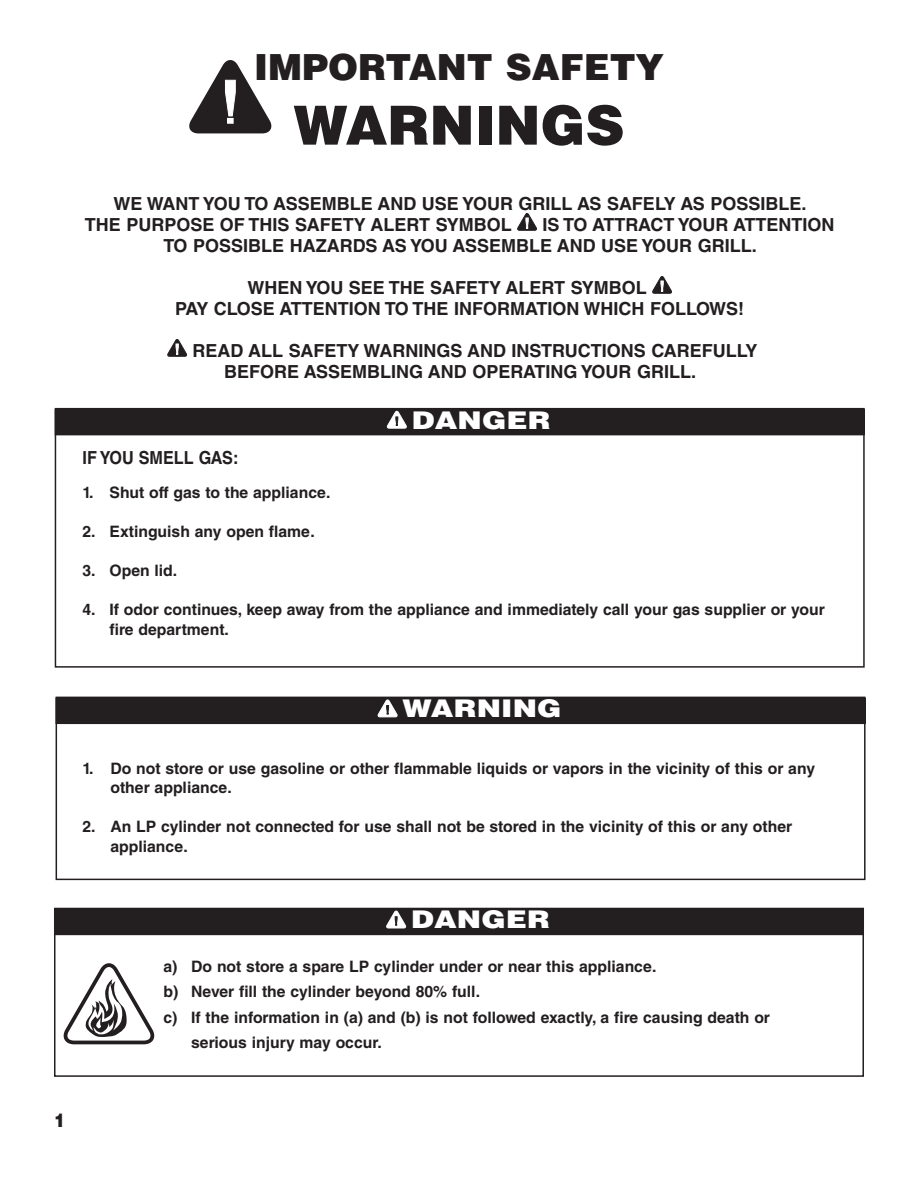
<style>
.page{position:relative;width:918px;height:1188px;background:#fff}
.page>*{position:absolute;margin:0;border:0;box-sizing:border-box;transform-origin:0 0}
.t1{font:900 54px "Helvetica LT Std";color:#231f20}
.t2{font:900 36px "Helvetica LT Std";color:#231f20}
.t3{font:900 24.3px "Helvetica LT Std";letter-spacing:.005em;color:#fff;scale:1.2 1}
.t4{font:900 18.75px "Helvetica LT Std";color:#231f20;scale:.9 1}
.t5{font:700 18px/21px "Helvetica LT Std";color:#231f20}
.t6{font:700 18px "Helvetica LT Std";color:#231f20;scale:.9 1}
.t7{font:700 15.75px/19.5px "Helvetica LT Std";color:#231f20}
</style>
<div class="page">
<div style="left:54px;top:908px;width:810px;height:169px;border:2px solid #231f20"></div>
<svg style="left:517px;top:213px;width:20px;height:18px"></svg>
<svg style="left:652px;top:276px;width:20px;height:18px"></svg>
<svg style="left:167px;top:339px;width:20px;height:18px"></svg>
<div style="left:56px;top:697px;width:810px;height:183px;border:2px solid #231f20"></div>
<div style="left:55px;top:408px;width:810px;height:260px;border:2px solid #231f20"></div>
<div style="left:55px;top:409px;width:809px;height:26px;background:#231f20"></div>
<svg style="left:387px;top:411px;width:20px;height:18px"></svg>
<div style="left:56px;top:698px;width:809px;height:26px;background:#231f20"></div>
<svg style="left:378px;top:700px;width:20px;height:17px"></svg>
<svg style="left:189px;top:60px;width:82px;height:73px"></svg>
<div style="left:54px;top:909px;width:810px;height:26px;background:#231f20"></div>
<svg style="left:386px;top:911px;width:21px;height:17px"></svg>
<svg style="left:64px;top:963px;width:90px;height:81px"></svg>
<h2 class="t2" style="left:254px;top:54px;width:411px">IMPORTANT SAFETY</h2>
<h1 class="t1" style="left:294px;top:106px;width:332px">WARNINGS</h1>
<p class="t5" style="left:85px;top:195px;width:723px;text-indent:29px">WE WANT YOU TO ASSEMBLE AND USE YOUR GRILL AS SAFELY AS POSSIBLE.<br>THE PURPOSE OF THIS SAFETY ALERT SYMBOL</p>
<p class="t5" style="left:163px;top:216px;width:673px;text-indent:379px">IS TO ATTRACT YOUR ATTENTION<br>TO POSSIBLE HAZARDS AS YOU ASSEMBLE AND USE YOUR GRILL.</p>
<p class="t5" style="left:175px;top:279px;width:571px;text-indent:72px">WHEN YOU SEE THE SAFETY ALERT SYMBOL<br>PAY CLOSE ATTENTION TO THE INFORMATION WHICH FOLLOWS!</p>
<p class="t5" style="left:224px;top:342px;width:535px;text-indent:-32px">READ ALL SAFETY WARNINGS AND INSTRUCTIONS CAREFULLY<br>BEFORE ASSEMBLING AND OPERATING YOUR GRILL.</p>
<h3 class="t3" style="left:412px;top:411px;width:117px">DANGER</h3>
<p class="t6" style="left:83px;top:452px;width:175px">IF YOU SMELL GAS:</p>
<p class="t7" style="left:83px;top:485px;width:250px">1. Shut off gas to the appliance.</p>
<p class="t7" style="left:83px;top:524px;width:234px">2. Extinguish any open flame.</p>
<p class="t7" style="left:83px;top:563px;width:96px">3. Open lid.</p>
<p class="t7" style="left:110px;top:602px;width:717px;text-indent:-27px">4. If odor continues, keep away from the appliance and immediately call your gas supplier or your fire department.</p>
<h3 class="t3" style="left:403px;top:700px;width:134px">WARNING</h3>
<p class="t7" style="left:110px;top:760px;width:706px;text-indent:-28px">1. Do not store or use gasoline or other flammable liquids or vapors in the vicinity of this or any other appliance.</p>
<p class="t7" style="left:110px;top:819px;width:683px;text-indent:-28px">2. An LP cylinder not connected for use shall not be stored in the vicinity of this or any other appliance.</p>
<h3 class="t3" style="left:411px;top:911px;width:117px">DANGER</h3>
<p class="t7" style="left:164px;top:958px;width:494px">a) Do not store a spare LP cylinder under or near this appliance.</p>
<p class="t7" style="left:164px;top:984px;width:318px">b) Never fill the cylinder beyond 80% full.</p>
<p class="t7" style="left:164px;top:1009px;width:608px">c) If the information in (a) and (b) is not followed exactly, a fire causing death or</p>
<p class="t7" style="left:191px;top:1035px;width:192px">serious injury may occur.</p>
<p class="t4" style="left:54px;top:1114px;width:14px">1</p>
</div>
